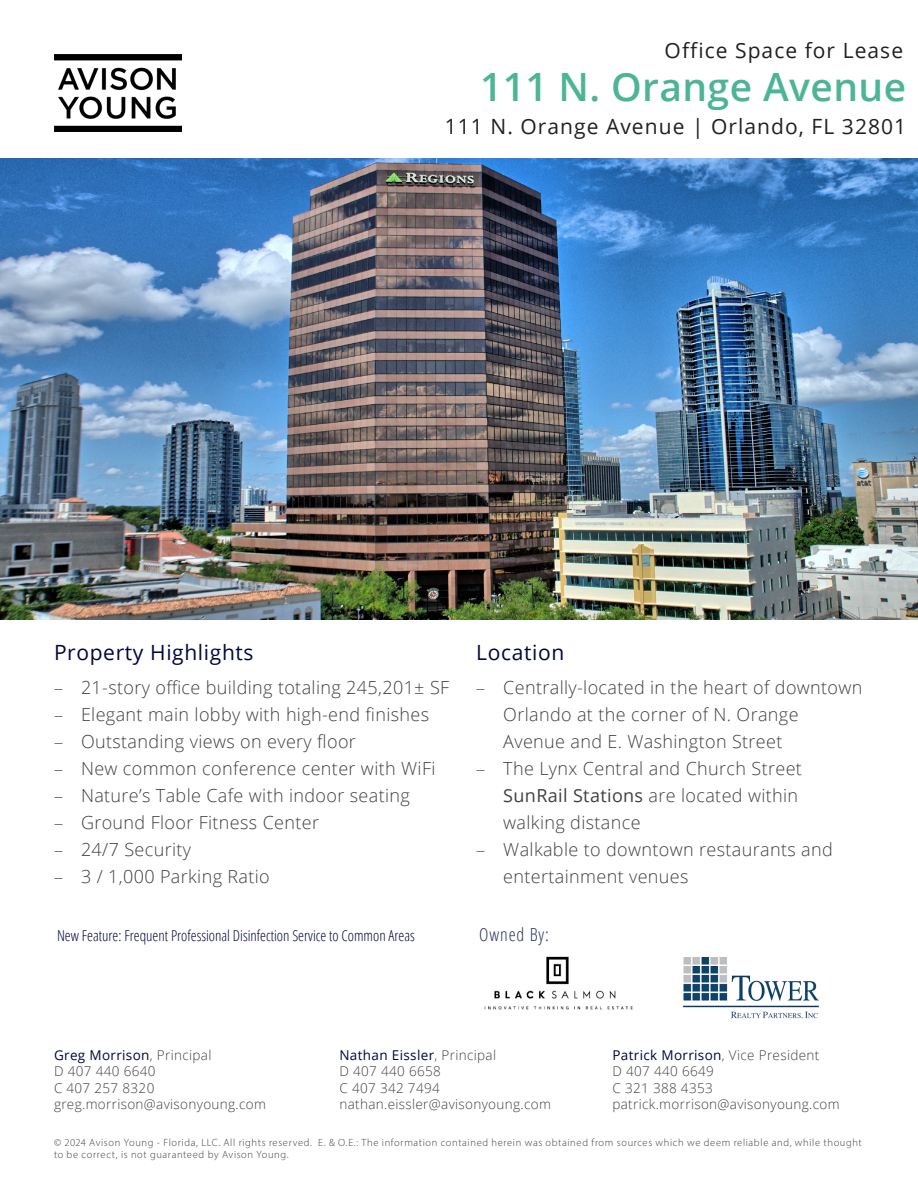
<style>
.page{position:relative;width:918px;height:1188px;background:#fff}
.page>*{position:absolute;margin:0;border:0;box-sizing:border-box;transform-origin:0 0}
.Header_36_pt_Right{font:600 39px "Open Sans";letter-spacing:.01em;color:#4db595}
.Header_36_pt_Right-2{font:21px "Open Sans";letter-spacing:.05em;color:#231f20}
.Header_14pt_Left{font:21px "Open Sans";letter-spacing:.03em;color:#00063e}
.Subheader_16_pt_Right{font:21px "Open Sans";letter-spacing:.05em;color:#231f20}
.t1{font:300 18px/27px "Open Sans";letter-spacing:.02em;color:#404042}
.Subtitle_10pt_Left{font:300 condensed 18px "Open Sans";letter-spacing:.05em;color:#283361}
.t2{font:300 condensed 15px "Open Sans";color:#00063e}
._9pt_Left{font:300 13.5px/16.5px "Open Sans";letter-spacing:.025em;color:#404042}
._9pt_Left-2{font:13.5px "Open Sans";letter-spacing:.025em;color:#00063e}
.t3{font:300 10.5px/12.6px "Myriad Pro";letter-spacing:.06em;color:#404042}
.s1{font-family:"Myriad Pro"}
.s2{font-weight:400}
.s3{font-weight:300;color:#404042}
</style>
<div class="page">
<img style="left:54px;top:54px;width:128px;height:78px">
<img style="left:0;top:159px;width:918px;height:461px">
<img style="left:484px;top:956px;width:149px;height:54px">
<img style="left:683px;top:958px;width:135px;height:61px">
<p class="Subheader_16_pt_Right" style="left:665px;top:36px;width:240px">Office Space for Lease</p>
<p class="Header_36_pt_Right" style="left:480px;top:60px;width:428px">111 N. Orange Avenue</p>
<p class="Header_36_pt_Right-2" style="left:445px;top:112px;width:463px">111 N. Orange Avenue | Orlando, FL 32801</p>
<p class="Header_14pt_Left" style="left:54px;top:638px;width:201px">Property Highlights</p>
<p class="t1" style="left:54px;top:673px;width:397px"><span class="s1">–</span> 21-story office building totaling 245,201± SF</p>
<p class="t1" style="left:54px;top:700px;width:377px"><span class="s1">–</span> Elegant main lobby with high-end finishes</p>
<p class="t1" style="left:54px;top:727px;width:303px"><span class="s1">–</span> Outstanding views on every floor</p>
<p class="t1" style="left:54px;top:754px;width:383px"><span class="s1">–</span> New common conference center with WiFi</p>
<p class="t1" style="left:54px;top:781px;width:357px"><span class="s1">–</span> Nature’s Table Cafe with indoor seating</p>
<p class="t1" style="left:54px;top:808px;width:267px"><span class="s1">–</span> Ground Floor Fitness Center</p>
<p class="t1" style="left:54px;top:835px;width:139px"><span class="s1">–</span> 24/7 Security</p>
<p class="t1" style="left:54px;top:862px;width:217px"><span class="s1">–</span> 3 / 1,000 Parking Ratio</p>
<p class="Header_14pt_Left" style="left:476px;top:638px;width:89px">Location</p>
<p class="t1" style="left:503px;top:673px;width:361px;text-indent:-27px"><span class="s1">–</span> Centrally-located in the heart of downtown<br>Orlando at the corner of N. Orange<br>Avenue and E. Washington Street</p>
<p class="t1" style="left:503px;top:754px;width:300px;text-indent:-27px"><span class="s1">–</span> The Lynx Central and Church Street<br><span class="s2">SunRail Stations</span> are located within walking distance</p>
<p class="t1" style="left:503px;top:835px;width:331px;text-indent:-27px"><span class="s1">–</span> Walkable to downtown restaurants and entertainment venues</p>
<p class="t2" style="left:57px;top:925px;width:359px">New Feature: Frequent Professional Disinfection Service to Common Areas</p>
<p class="Subtitle_10pt_Left" style="left:479px;top:922px;width:71px">Owned By:</p>
<p class="_9pt_Left-2" style="left:54px;top:1046px;width:159px">Greg Morrison<span class="s3">, Principal</span></p>
<p class="_9pt_Left" style="left:54px;top:1063px;width:214px">D 407 440 6640<br>C 407 257 8320 greg.morrison@avisonyoung.com</p>
<p class="_9pt_Left-2" style="left:339px;top:1046px;width:158px">Nathan Eissler<span class="s3">, Principal</span></p>
<p class="_9pt_Left" style="left:339px;top:1063px;width:213px">D 407 440 6658<br>C 407 342 7494 nathan.eissler@avisonyoung.com</p>
<p class="_9pt_Left-2" style="left:612px;top:1046px;width:208px">Patrick Morrison<span class="s3">, Vice President</span></p>
<p class="_9pt_Left" style="left:612px;top:1063px;width:229px">D 407 440 6649<br>C 321 388 4353 patrick.morrison@avisonyoung.com</p>
<p class="t3" style="left:54px;top:1136px;width:809px">© 2024 Avison Young - Florida, LLC. All rights reserved. E. &amp; O.E.: The information contained herein was obtained from sources which we deem reliable and, while thought to be correct, is not guaranteed by Avison Young.</p>
</div>
